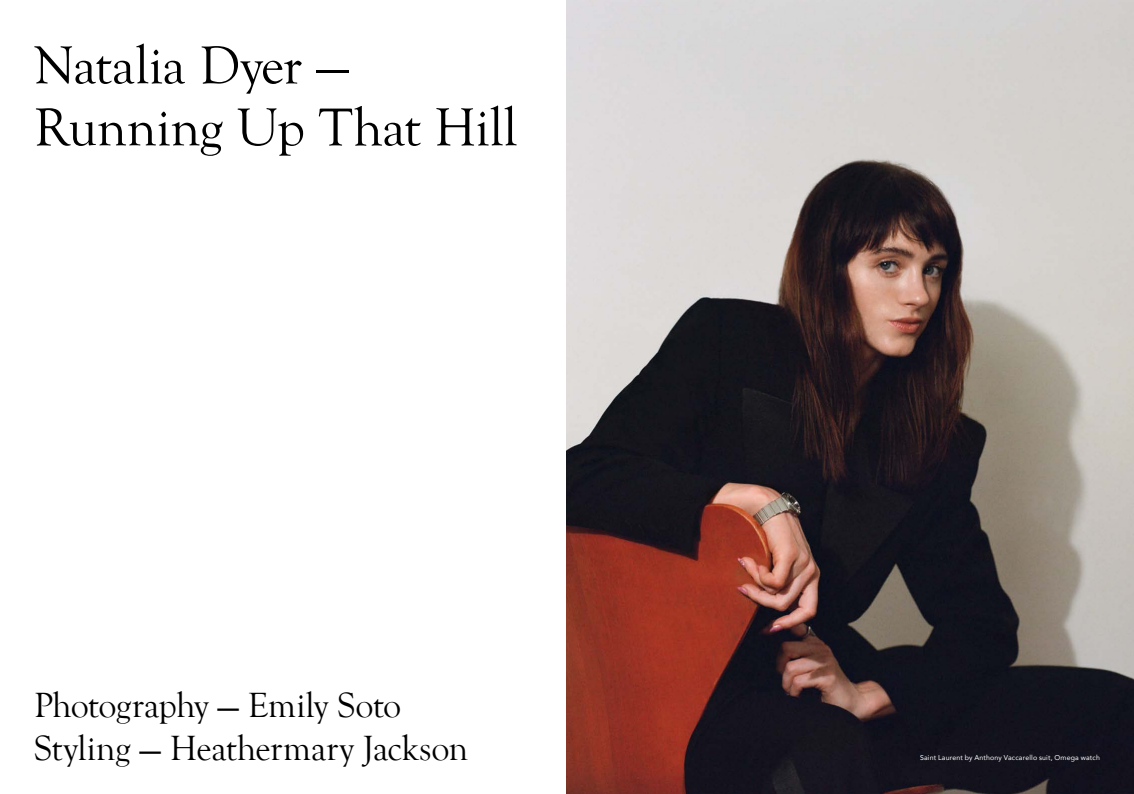
<style>
.page{position:relative;width:1134px;height:794px;background:#fff}
.page>*{position:absolute;margin:0;border:0;box-sizing:border-box;transform-origin:0 0}
.t1{font:55px/62px "Goudy Old Style T";letter-spacing:-.01em;color:#000}
.t2{font:36px/43px "Goudy Old Style T";letter-spacing:-.01em;color:#000}
.t3{font:7px "Avenir";letter-spacing:.02em;color:#fff}
</style>
<div class="page">
<img style="left:567px;top:0;width:567px;height:794px">
<h1 class="t1" style="left:34px;top:35px;width:485px">Natalia Dyer —<br>Running Up That Hill</h1>
<p class="t2" style="left:34px;top:684px;width:436px">Photography — Emily Soto<br>Styling — Heathermary Jackson</p>
<p class="t3" style="left:920px;top:752px;width:181px">Saint Laurent by Anthony Vaccarello suit, Omega watch</p>
</div>
